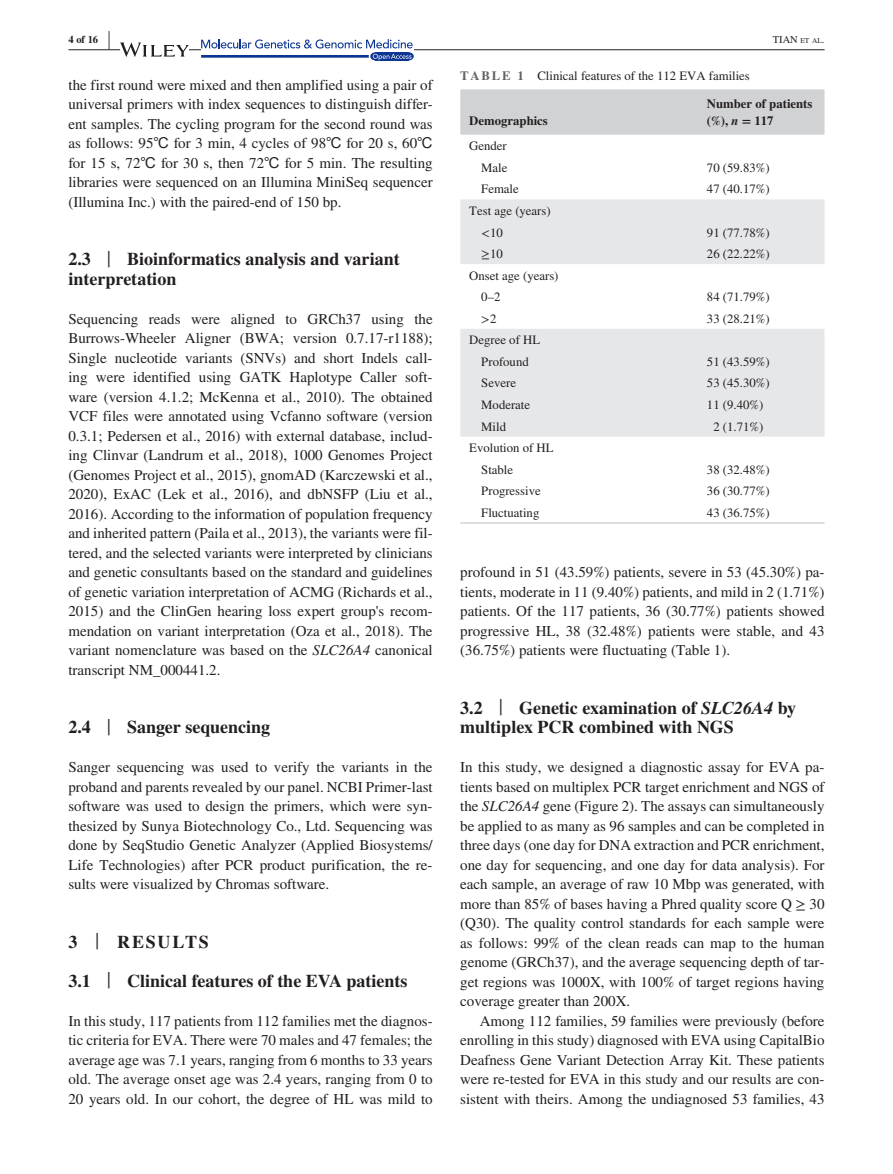
<style>
.page{position:relative;width:893px;height:1174px;background:#fff}
.page>*{position:absolute;margin:0;border:0;box-sizing:border-box;transform-origin:0 0}
.t1{font:700 25.95px "STIX";color:#231f20;scale:.36 1}
.t2{font:700 18px/19.5px "STIX";color:#231f20}
.t3{font:15px/19.5px "STIX";color:#231f20;text-align:justify}
.t4{font:12.75px/21.6px "STIX";color:#231f20}
.t5{font:700 12.75px/17.2px "STIX";color:#231f20}
.t6{font:10.5px "STIX";color:#231f20}
.t7{font:700 10.5px "STIX";color:#231f20}
.s1{font-size:7.35px}
.s2{font-family:"Arial Unicode MS"}
.s3{font-weight:700;color:#636366}
.s4{font-style:italic}
.s5{font-weight:400;font-size:23.7px}
</style>
<div class="page">
<hr style="left:68px;top:49px;width:756px;height:1px;background:#231f20">
<svg style="left:120px;top:43px;width:69px;height:14px"></svg>
<svg style="left:201px;top:39px;width:212px;height:21px"></svg>
<div style="left:460px;top:89px;width:364px;height:46px;background:#d1d2d4"></div>
<svg style="left:460px;top:199px;width:364px;height:237px;fill:#e6e7e9"></svg>
<hr style="left:460px;top:522px;width:238px;height:1px;background:#d1d2d4">
<hr style="left:698px;top:522px;width:126px;height:1px;background:#d1d2d4">
<p class="t7" style="left:68px;top:33px;width:31px">4 of 16</p>
<h1 class="t1" style="left:108px;top:24px;width:7px">|</h1>
<p class="t6" style="left:773px;top:32px;width:53px">TIAN <span class="s1">et al</span>.</p>
<p class="t3" style="left:68px;top:76px;width:366px">the first round were mixed and then amplified using a pair of universal primers with index sequences to distinguish differ&shy;ent samples. The cycling program for the second round was as follows: 95<span class="s2">℃</span> for 3 min, 4 cycles of 98<span class="s2">℃</span> for 20 s, 60<span class="s2">℃ </span>for 15 s, 72<span class="s2">℃</span> for 30 s, then 72<span class="s2">℃</span> for 5 min. The resulting libraries were sequenced on an Illumina MiniSeq sequencer (Illumina Inc.) with the paired-end of 150 bp.</p>
<p class="t4" style="left:460px;top:65px;width:291px"><span class="s3">TABLE 1</span> Clinical features of the 112 EVA families</p>
<p class="t5" style="left:469px;top:112px;width:80px">Demographics</p>
<p class="t5" style="left:707px;top:95px;width:107px">Number of patients (%), <span class="s4">n</span> = 117</p>
<p class="t4" style="left:469px;top:136px;width:40px;text-align:right">Gender<br>Male</p>
<p class="t4" style="left:707px;top:158px;width:64px">70 (59.83%)</p>
<p class="t4" style="left:481px;top:179px;width:39px">Female</p>
<p class="t4" style="left:707px;top:179px;width:64px">47 (40.17%)</p>
<p class="t4" style="left:481px;top:201px;width:71px;text-indent:-12px">Test age (years) &lt;10</p>
<p class="t4" style="left:707px;top:222px;width:64px">91 (77.78%)</p>
<p class="t2" style="left:68px;top:249px;width:333px">2.3 <span class="s5">|</span> Bioinformatics analysis and variant interpretation</p>
<p class="t3" style="left:68px;top:310px;width:366px">Sequencing reads were aligned to GRCh37 using the Burrows-Wheeler Aligner (BWA; version 0.7.17-r1188); Single nucleotide variants (SNVs) and short Indels call&shy;ing were identified using GATK Haplotype Caller soft&shy;ware (version 4.1.2; McKenna et al., 2010). The obtained VCF files were annotated using Vcfanno software (version 0.3.1; Pedersen et al., 2016) with external database, includ&shy;ing Clinvar (Landrum et al., 2018), 1000 Genomes Project (Genomes Project et al., 2015), gnomAD (Karczewski et al., 2020), ExAC (Lek et al., 2016), and dbNSFP (Liu et al., 2016). According to the information of population frequency and inherited pattern (Paila et al., 2013), the variants were fil&shy;tered, and the selected variants were interpreted by clinicians and genetic consultants based on the standard and guidelines of genetic variation interpretation of ACMG (Richards et al., 2015) and the ClinGen hearing loss expert group's recom&shy;mendation on variant interpretation (Oza et al., 2018). The variant nomenclature was based on the <span class="s4">SLC26A4</span> canonical transcript NM_000441.2.</p>
<p class="t2" style="left:68px;top:717px;width:203px">2.4 <span class="s5">|</span> Sanger sequencing</p>
<p class="t3" style="left:68px;top:758px;width:366px">Sanger sequencing was used to verify the variants in the proband and parents revealed by our panel. NCBI Primer-last software was used to design the primers, which were syn&shy;thesized by Sunya Biotechnology Co., Ltd. Sequencing was done by SeqStudio Genetic Analyzer (Applied Biosystems/ Life Technologies) after PCR product purification, the re&shy;sults were visualized by Chromas software.</p>
<p class="t2" style="left:68px;top:922px;width:341px;line-height:39px">3 <span class="s5">|</span> RESULTS<br>3.1 <span class="s5">|</span> Clinical features of the EVA patients</p>
<p class="t3" style="left:68px;top:1012px;width:366px">In this study, 117 patients from 112 families met the diagnos&shy;tic criteria for EVA. There were 70 males and 47 females; the average age was 7.1 years, ranging from 6 months to 33 years old. The average onset age was 2.4 years, ranging from 0 to 20 years old. In our cohort, the degree of HL was mild to</p>
<p class="t4" style="left:481px;top:244px;width:23px">≥10</p>
<p class="t4" style="left:707px;top:244px;width:64px">26 (22.22%)</p>
<p class="t4" style="left:481px;top:265px;width:79px;text-indent:-12px">Onset age (years)<br>0–2</p>
<p class="t4" style="left:707px;top:287px;width:64px">84 (71.79%)</p>
<p class="t4" style="left:481px;top:308px;width:17px">&gt;2</p>
<p class="t4" style="left:707px;top:308px;width:64px">33 (28.21%)</p>
<p class="t4" style="left:469px;top:330px;width:72px;text-align:center">Degree of HL<br>Profound</p>
<p class="t4" style="left:707px;top:352px;width:64px">51 (43.59%)</p>
<p class="t4" style="left:481px;top:373px;width:36px">Severe</p>
<p class="t4" style="left:707px;top:373px;width:64px">53 (45.30%)</p>
<p class="t4" style="left:481px;top:395px;width:50px">Moderate</p>
<p class="t4" style="left:707px;top:395px;width:58px">11 (9.40%)</p>
<p class="t4" style="left:481px;top:416px;width:26px">Mild</p>
<p class="t4" style="left:713px;top:416px;width:51px">2 (1.71%)</p>
<p class="t4" style="left:481px;top:438px;width:74px;text-indent:-12px">Evolution of HL<br>Stable</p>
<p class="t4" style="left:707px;top:459px;width:64px">38 (32.48%)</p>
<p class="t4" style="left:481px;top:481px;width:61px">Progressive</p>
<p class="t4" style="left:707px;top:481px;width:64px">36 (30.77%)</p>
<p class="t4" style="left:481px;top:502px;width:60px">Fluctuating</p>
<p class="t4" style="left:707px;top:502px;width:64px">43 (36.75%)</p>
<p class="t3" style="left:460px;top:563px;width:366px">profound in 51 (43.59%) patients, severe in 53 (45.30%) pa&shy;tients, moderate in 11 (9.40%) patients, and mild in 2 (1.71%) patients. Of the 117 patients, 36 (30.77%) patients showed progressive HL, 38 (32.48%) patients were stable, and 43 (36.75%) patients were fluctuating (Table 1).</p>
<p class="t2" style="left:460px;top:698px;width:337px">3.2 <span class="s5">|</span> Genetic examination of <span class="s4">SLC26A4</span> by multiplex PCR combined with NGS</p>
<p class="t3" style="left:460px;top:758px;width:366px">In this study, we designed a diagnostic assay for EVA pa&shy;tients based on multiplex PCR target enrichment and NGS of the <span class="s4">SLC26A4</span> gene (Figure 2). The assays can simultaneously be applied to as many as 96 samples and can be completed in three days (one day for DNA extraction and PCR enrichment, one day for sequencing, and one day for data analysis). For each sample, an average of raw 10 Mbp was generated, with more than 85% of bases having a Phred quality score Q ≥ 30 (Q30). The quality control standards for each sample were as follows: 99% of the clean reads can map to the human genome (GRCh37), and the average sequencing depth of tar&shy;get regions was 1000X, with 100% of target regions having coverage greater than 200X.</p>
<p class="t3" style="left:460px;top:1012px;width:366px;text-indent:20px">Among 112 families, 59 families were previously (before enrolling in this study) diagnosed with EVA using CapitalBio Deafness Gene Variant Detection Array Kit. These patients were re-tested for EVA in this study and our results are con&shy;sistent with theirs. Among the undiagnosed 53 families, 43</p>
</div>
